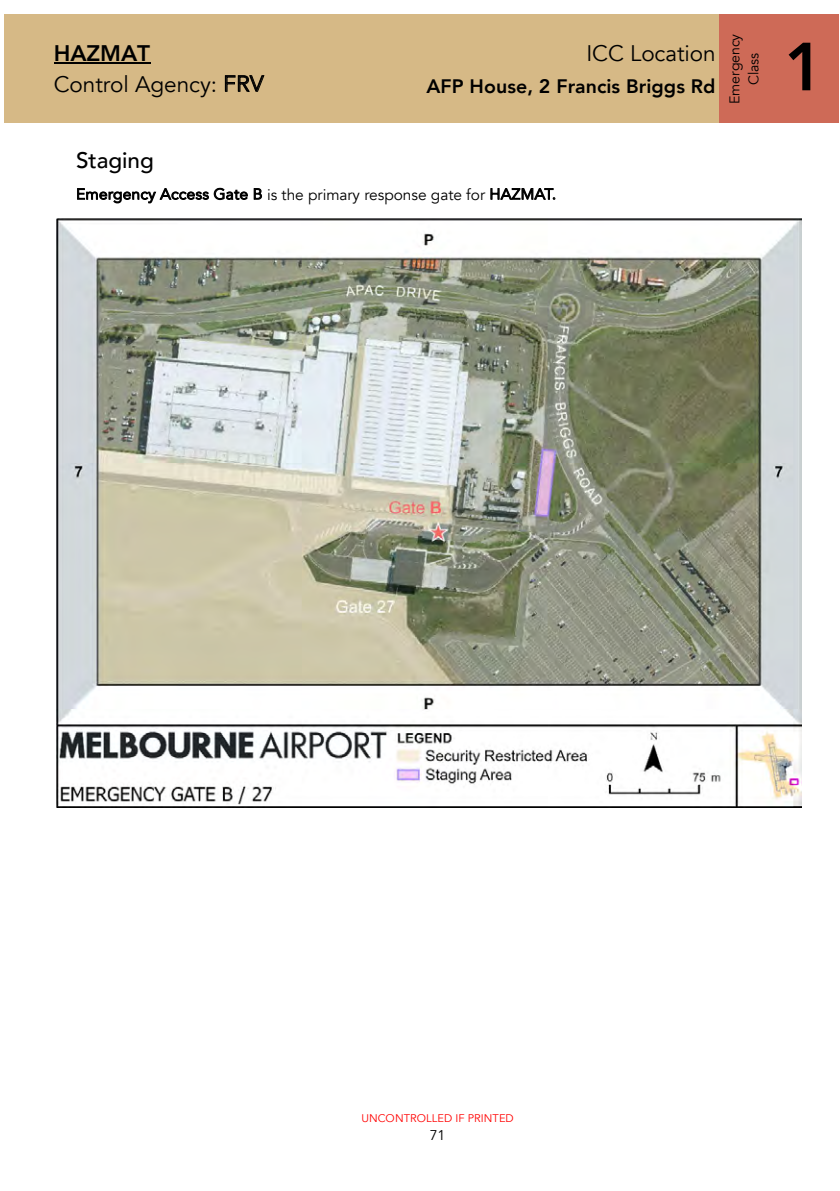
<style>
.page{position:relative;width:840px;height:1191px;background:#fff}
.page>*{position:absolute;margin:0;border:0;box-sizing:border-box;transform-origin:0 0}
.t1{font:800 67.2px "Avenir";color:#000}
.t2{font:22.6px/31px "Avenir";color:#000}
.t3{font:500 22.6px "Avenir";letter-spacing:-.005em;color:#000}
.t4{font:800 19.4px "Avenir";letter-spacing:.005em;color:#000}
.t5{font:15.2px "Avenir";letter-spacing:.02em;color:#000}
.t6{font:14.2px/19.2px "Avenir";letter-spacing:-.005em;color:#000;text-align:center}
.t7{font:11px "Avenir";letter-spacing:.005em;color:#f00}
.s1{font-weight:800}
.s2{font-size:22px}
.s3{font-size:15.4px}
</style>
<div class="page">
<div style="left:4px;top:14px;width:397px;height:110px;background:#d6b986"></div>
<hr style="left:54px;top:62px;width:96px;height:1px;background:#000">
<div style="left:401px;top:14px;width:318px;height:110px;background:#d6b986"></div>
<div style="left:719px;top:14px;width:50px;height:110px;background:#ce6a57"></div>
<div style="left:769px;top:14px;width:69px;height:110px;background:#ce6a57"></div>
<img style="left:56px;top:218px;width:745px;height:589px">
<p class="t2" style="left:54px;top:38px;width:211px"><span class="s1">HAZMAT<br></span>Control Agency: <span class="s2">FRV</span></p>
<p class="t2" style="left:586px;top:38px;width:131px">ICC Location</p>
<p class="t4" style="left:426px;top:71px;width:290px">AFP House, 2 Francis Briggs Rd</p>
<p class="t6" style="left:724px;top:104px;width:72px;rotate:-90deg">Emergency<br>Class</p>
<p class="t1" style="left:783px;top:15px;width:41px">1</p>
<p class="t3" style="left:76px;top:140px;width:79px">Staging</p>
<p class="t5" style="left:76px;top:185px;width:481px">Emergency Access Gate B <span class="s3">is the primary response gate for</span> HAZMAT.</p>
<p class="t7" style="left:361px;top:1111px;width:154px">UNCONTROLLED IF PRINTED</p>
<p class="t6" style="left:429px;top:1126px;width:17px">71</p>
</div>
